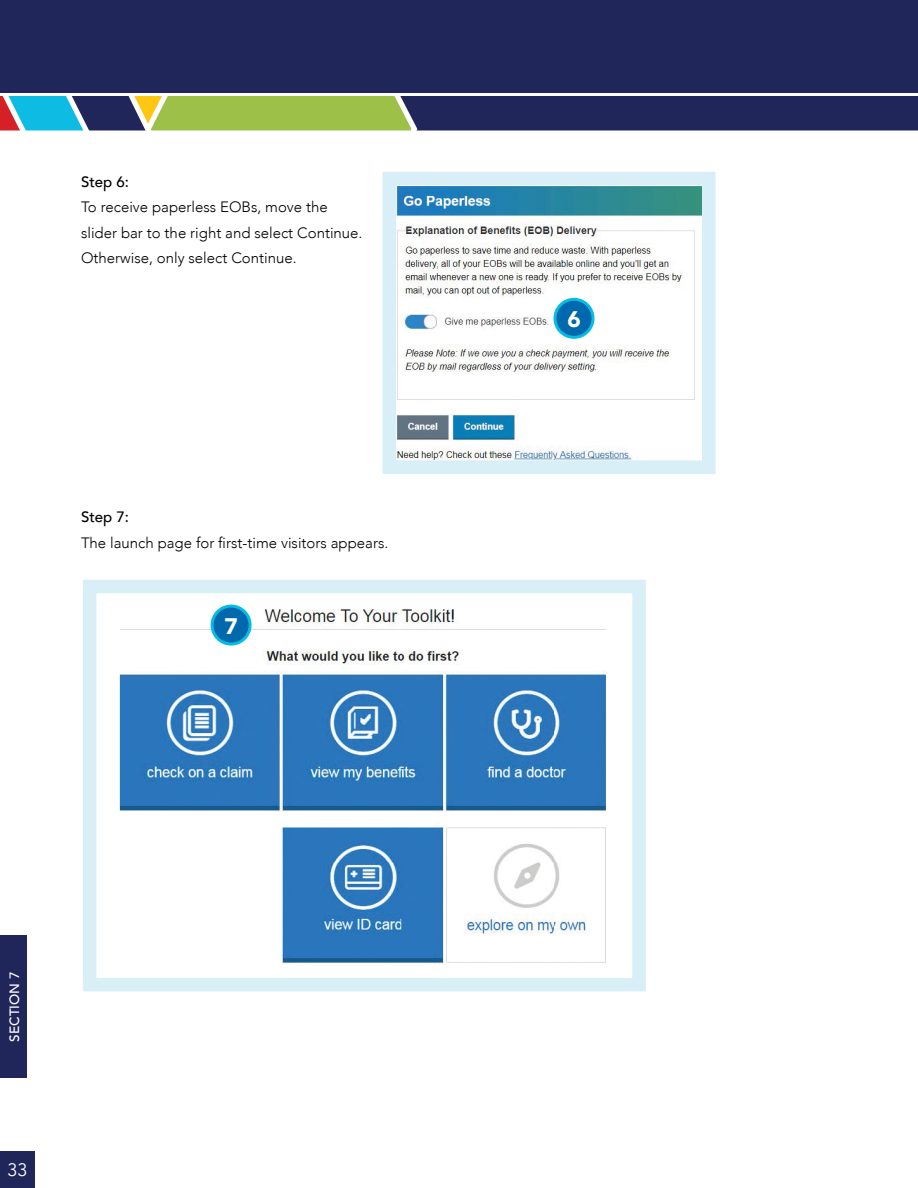
<style>
.page{position:relative;width:918px;height:1188px;background:#fff}
.page>*{position:absolute;margin:0;border:0;box-sizing:border-box;transform-origin:0 0}
.t1{font:900 22.5px "Avenir";color:#fff}
.t2{font:18px "Avenir";color:#fff}
.Body_copy{font:300 15px/25.5px "Avenir";color:#000}
.t3{font:500 13.5px "Avenir";color:#fff}
.s1{font-weight:500}
</style>
<div class="page">
<div style="left:0;top:0;width:918px;height:116px;background:#20265a"></div>
<svg style="left:0;top:93px;width:918px;height:38px"></svg>
<div style="left:0;top:1151px;width:35px;height:37px;background:#20265a"></div>
<div style="left:0;top:935px;width:27px;height:143px;background:#20265a"></div>
<img style="left:398px;top:187px;width:303px;height:272px">
<div style="left:383px;top:172px;width:333px;height:302px;border:14px solid #d8eff8"></div>
<div style="left:555px;top:299px;width:38px;height:38px;background:#0068ac;border-radius:50%"></div>
<div style="left:554px;top:298px;width:40px;height:41px;border:3px solid #04bce4;border-radius:50%"></div>
<img style="left:119px;top:604px;width:488px;height:361px">
<div style="left:83px;top:580px;width:563px;height:411px;border:14px solid #d8eff8"></div>
<div style="left:212px;top:606px;width:38px;height:38px;background:#0068ac;border-radius:50%"></div>
<div style="left:211px;top:605px;width:41px;height:41px;border:3px solid #04bce4;border-radius:50%"></div>
<p class="Body_copy" style="left:81px;top:169px;width:283px"><span class="s1">Step 6:<br></span>To receive paperless EOBs, move the slider bar to the right and select Continue.<br>Otherwise, only select Continue.</p>
<p class="Body_copy" style="left:81px;top:504px;width:309px"><span class="s1">Step 7:<br></span>The launch page for first-time visitors appears.</p>
<h1 class="t1" style="left:224px;top:607px;width:15px">7</h1>
<p class="t3" style="left:3px;top:1042px;width:71px;rotate:-90deg">SECTION 7</p>
<p class="t2" style="left:7px;top:1159px;width:22px">33</p>
<h1 class="t1" style="left:567px;top:300px;width:15px">6</h1>
</div>
